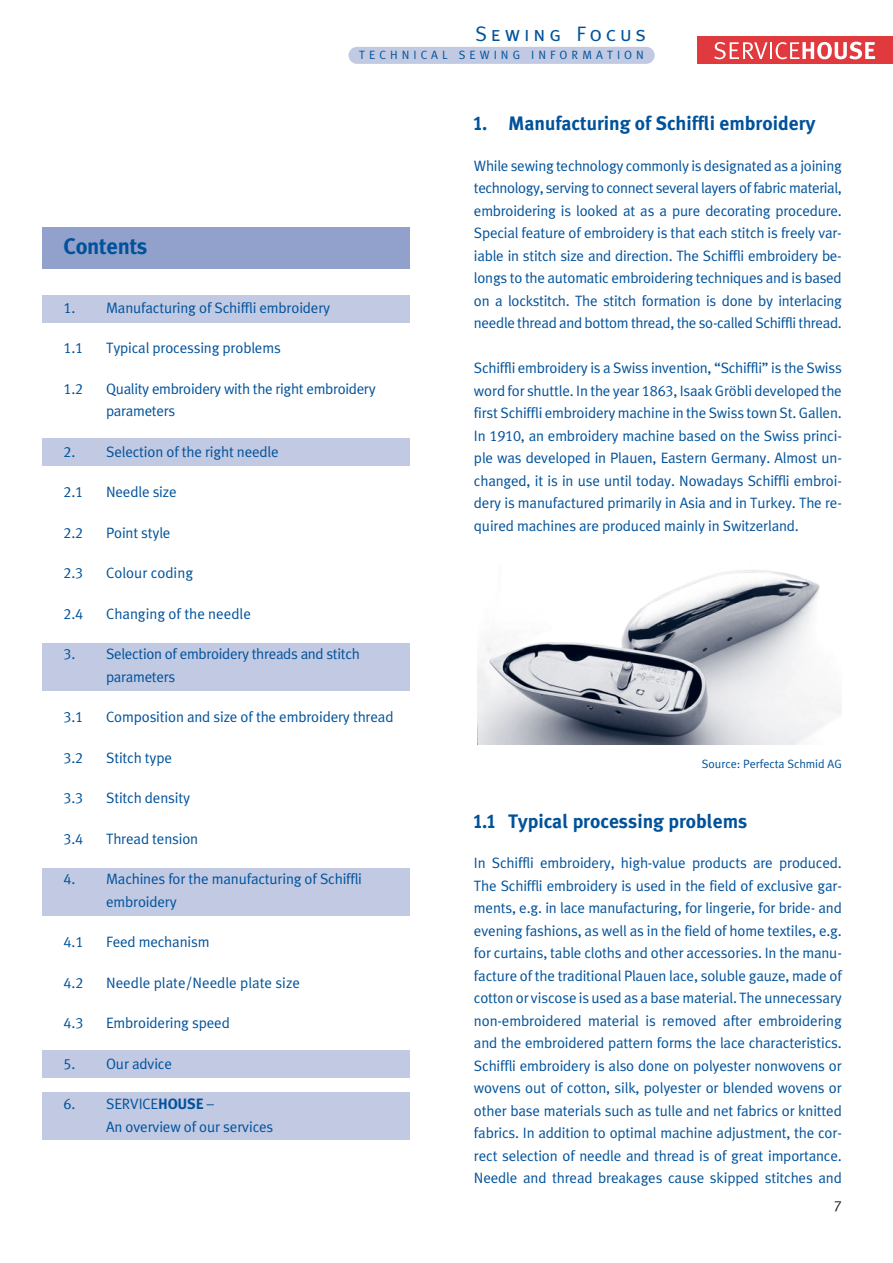
<style>
.page{position:relative;width:893px;height:1263px;background:#fff}
.page>*{position:absolute;margin:0;border:0;box-sizing:border-box;transform-origin:0 0}
.t1{font:700 22.5px "Schmetz";letter-spacing:-.01em;color:#00529b}
.t2{font:21px "Meta Caps";letter-spacing:.185em;color:#00529b}
.t3{font:700 19.5px "Schmetz";color:#00529b}
.t4{font:15px/22.5px "Schmetz Normal";letter-spacing:-.01em;color:#00529b}
.t5{font:15px "Schmetz Normal";color:#231f20}
.t6{font:12px "Schmetz Normal";letter-spacing:.335em;color:#00529b}
.t7{font:12px "Schmetz Normal";color:#00529b}
.s1{font-family:"Schmetz";font-weight:700}
</style>
<div class="page">
<div style="left:42px;top:643px;width:368px;height:47px;background:#c1c9e3"></div>
<div style="left:697px;top:36px;width:196px;height:28px;background:#e0393e"></div>
<svg style="left:714px;top:42px;width:161px;height:17px"></svg>
<div style="left:348px;top:47px;width:307px;height:17px;background:#c1c9e3;border-radius:9px"></div>
<div style="left:42px;top:228px;width:368px;height:41px;background:#91a1cc"></div>
<div style="left:42px;top:295px;width:368px;height:28px;background:#c1c9e3"></div>
<div style="left:42px;top:438px;width:368px;height:28px;background:#c1c9e3"></div>
<div style="left:42px;top:868px;width:368px;height:47px;background:#c1c9e3"></div>
<div style="left:42px;top:1050px;width:368px;height:28px;background:#c1c9e3"></div>
<div style="left:42px;top:1092px;width:368px;height:48px;background:#c1c9e3"></div>
<img style="left:478px;top:570px;width:364px;height:175px">
<h2 class="t2" style="left:475px;top:22px;width:172px">Sewing Focus</h2>
<p class="t6" style="left:359px;top:51px;width:286px">TECHNICAL SEWING INFORMATION</p>
<h1 class="t1" style="left:64px;top:238px;width:85px">Contents</h1>
<p class="t4" style="left:64px;top:297px;width:268px">1. Manufacturing of Schiffli embroidery</p>
<p class="t4" style="left:64px;top:338px;width:21px">1.1</p>
<p class="t4" style="left:106px;top:338px;width:176px">Typical processing problems</p>
<p class="t4" style="left:64px;top:378px;width:21px">1.2</p>
<p class="t4" style="left:106px;top:378px;width:271px">Quality embroidery with the right embroidery parameters</p>
<p class="t4" style="left:64px;top:441px;width:217px">2. Selection of the right needle</p>
<p class="t4" style="left:64px;top:482px;width:21px">2.1</p>
<p class="t4" style="left:106px;top:482px;width:72px">Needle size</p>
<p class="t4" style="left:64px;top:522px;width:21px">2.2</p>
<p class="t4" style="left:106px;top:522px;width:66px">Point style</p>
<p class="t4" style="left:64px;top:563px;width:21px">2.3</p>
<p class="t4" style="left:106px;top:563px;width:88px">Colour coding</p>
<p class="t4" style="left:64px;top:603px;width:21px">2.4</p>
<p class="t4" style="left:106px;top:603px;width:146px">Changing of the needle</p>
<p class="t4" style="left:106px;top:644px;width:255px;text-indent:-43px">3. Selection of embroidery threads and stitch parameters</p>
<p class="t4" style="left:64px;top:707px;width:21px">3.1</p>
<p class="t4" style="left:106px;top:707px;width:289px">Composition and size of the embroidery thread</p>
<p class="t4" style="left:64px;top:747px;width:21px">3.2</p>
<p class="t4" style="left:106px;top:747px;width:67px">Stitch type</p>
<p class="t4" style="left:64px;top:788px;width:21px">3.3</p>
<p class="t4" style="left:106px;top:788px;width:85px">Stitch density</p>
<p class="t4" style="left:64px;top:828px;width:21px">3.4</p>
<p class="t4" style="left:106px;top:828px;width:94px">Thread tension</p>
<p class="t4" style="left:106px;top:869px;width:257px;text-indent:-43px">4. Machines for the manufacturing of Schiffli embroidery</p>
<p class="t4" style="left:64px;top:932px;width:21px">4.1</p>
<p class="t4" style="left:106px;top:932px;width:105px">Feed mechanism</p>
<p class="t4" style="left:64px;top:972px;width:21px">4.2</p>
<p class="t4" style="left:106px;top:972px;width:195px">Needle plate/Needle plate size</p>
<p class="t4" style="left:64px;top:1013px;width:21px">4.3</p>
<p class="t4" style="left:106px;top:1013px;width:125px">Embroidering speed</p>
<p class="t4" style="left:64px;top:1053px;width:110px">5. Our advice</p>
<p class="t4" style="left:106px;top:1094px;width:169px;text-indent:-43px">6. SERVICE<span class="s1">HOUSE</span> –<br>An overview of our services</p>
<h3 class="t3" style="left:474px;top:116px;width:343px">1. Manufacturing of Schiffli embroidery</h3>
<p class="t4" style="left:474px;top:155px;width:369px;text-align:justify">While sewing technology commonly is designated as a joining technology, serving to connect several layers of fabric material, embroidering is looked at as a pure decorating procedure.<br>Special feature of embroidery is that each stitch is freely var&shy;iable in stitch size and direction. The Schiffli embroidery be&shy;longs to the automatic embroidering techniques and is based on a lockstitch. The stitch formation is done by interlacing needle thread and bottom thread, the so-called Schiffli thread.</p>
<p class="t4" style="left:474px;top:358px;width:369px;text-align:justify">Schiffli embroidery is a Swiss invention, “Schiffli” is the Swiss word for shuttle. In the year 1863, Isaak Gröbli developed the first Schiffli embroidery machine in the Swiss town St. Gallen.<br>In 1910, an embroidery machine based on the Swiss princi&shy;ple was developed in Plauen, Eastern Germany. Almost un&shy;changed, it is in use until today. Nowadays Schiffli embroi&shy;dery is manufactured primarily in Asia and in Turkey. The re&shy;quired machines are produced mainly in Switzerland.</p>
<p class="t7" style="left:702px;top:759px;width:142px">Source: Perfecta Schmid AG</p>
<h3 class="t3" style="left:474px;top:813px;width:275px">1.1 Typical processing problems</h3>
<p class="t4" style="left:474px;top:853px;width:369px;text-align:justify">In Schiffli embroidery, high-value products are produced.<br>The Schiffli embroidery is used in the field of exclusive gar&shy;ments, e.g. in lace manufacturing, for lingerie, for bride- and evening fashions, as well as in the field of home textiles, e.g. for curtains, table cloths and other accessories. In the manu&shy;facture of the traditional Plauen lace, soluble gauze, made of cotton or viscose is used as a base material. The unnecessary non-embroidered material is removed after embroidering and the embroidered pattern forms the lace characteristics.<br>Schiffli embroidery is also done on polyester nonwovens or wovens out of cotton, silk, polyester or blended wovens or other base materials such as tulle and net fabrics or knitted fabrics. In addition to optimal machine adjustment, the cor&shy;rect selection of needle and thread is of great importance.<br>Needle and thread breakages cause skipped stitches and</p>
<p class="t5" style="left:834px;top:1200px;width:10px">7</p>
</div>
